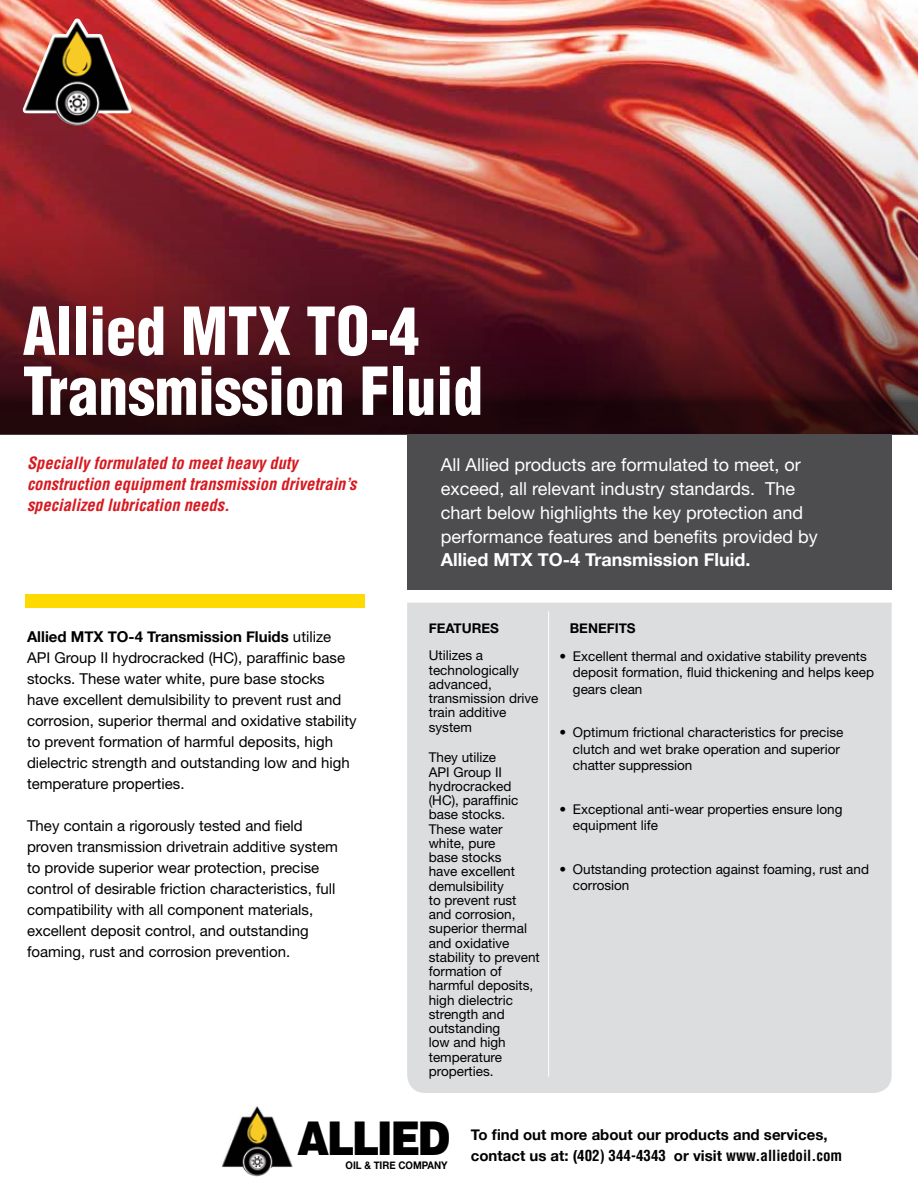
<style>
.page{position:relative;width:918px;height:1188px;background:#fff}
.page>*{position:absolute;margin:0;border:0;box-sizing:border-box;transform-origin:0 0}
.t1{font:900 condensed 64.5px/60px "Helvetica";color:#fff;scale:.93 1}
.t2{font:900 46.5px "Helvetica";letter-spacing:-.06em;color:#000;scale:.89 1}
.t3{font:18px/24px "Helvetica Neue";color:#fff}
.t4{font:700 18px "Helvetica Neue";color:#fff}
.t5{font:italic 700 condensed 16.5px/21px "Helvetica";color:#d71920}
.t6{font:15px/21px "Helvetica Neue";color:#000}
.t7{font:700 condensed 15px "Helvetica";color:#000}
.t8{font:700 15px "Helvetica Neue";color:#000}
.t9{font:13.5px/14.2px "Helvetica Neue";color:#000}
.t10{font:700 13.5px "Helvetica Neue";color:#000}
.t11{font:700 10.5px "Helvetica Neue";color:#000;scale:.92 1}
.s1{font-weight:700}
.s2{font-family:"Helvetica Neue";font-stretch:normal}
</style>
<div class="page">
<div style="left:407px;top:603px;width:485px;height:490px;background:#dcddde"></div>
<img style="left:0;top:0;width:918px;height:434px">
<img style="left:240px;top:1107px;width:16px;height:12px">
<img style="left:51px;top:19px;width:25px;height:20px">
<div style="left:407px;top:434px;width:485px;height:156px;background:#4d4d4f"></div>
<div style="left:26px;top:594px;width:339px;height:14px;background:#ffda00"></div>
<hr style="left:548px;top:611px;width:1px;height:466px;background:#fff">
<h1 class="t1" style="left:23px;top:301px;width:497px">Allied MTX TO-4<br>Transmission Fluid</h1>
<p class="t5" style="left:27px;top:453px;width:331px">Specially formulated to meet heavy duty construction equipment transmission drivetrain’s specialized lubrication needs.</p>
<p class="t6" style="left:27px;top:626px;width:331px"><span class="s1">Allied MTX TO-4 Transmission Fluids</span> utilize API Group II hydrocracked (HC), paraffinic base stocks. These water white, pure base stocks have excellent demulsibility to prevent rust and corrosion, superior thermal and oxidative stability to prevent formation of harmful deposits, high dielectric strength and outstanding low and high temperature properties.</p>
<p class="t6" style="left:27px;top:815px;width:312px">They contain a rigorously tested and field proven transmission drivetrain additive system to provide superior wear protection, precise control of desirable friction characteristics, full compatibility with all component materials, excellent deposit control, and outstanding foaming, rust and corrosion prevention.</p>
<h3 class="t3" style="left:441px;top:452px;width:378px">All Allied products are formulated to meet, or exceed, all relevant industry standards. The chart below highlights the key protection and performance features and benefits provided by</h3>
<h3 class="t4" style="left:441px;top:544px;width:311px">Allied MTX TO-4 Transmission Fluid.</h3>
<p class="t10" style="left:429px;top:616px;width:72px">FEATURES</p>
<p class="t10" style="left:570px;top:616px;width:68px">BENEFITS</p>
<p class="t9" style="left:429px;top:648px;width:111px">Utilizes a technologically advanced, transmission drive train additive system</p>
<p class="t9" style="left:429px;top:750px;width:113px">They utilize<br>API Group II hydrocracked (HC), paraffinic base stocks.<br>These water white, pure<br>base stocks<br>have excellent demulsibility<br>to prevent rust and corrosion, superior thermal and oxidative stability to prevent formation of harmful deposits, high dielectric strength and outstanding<br>low and high temperature properties.</p>
<p class="t9" style="left:573px;top:648px;width:303px;line-height:16.5px;text-indent:-14px">• Excellent thermal and oxidative stability prevents deposit formation, fluid thickening and helps keep gears clean</p>
<p class="t9" style="left:573px;top:724px;width:272px;line-height:16.5px;text-indent:-14px">• Optimum frictional characteristics for precise clutch and wet brake operation and superior chatter suppression</p>
<p class="t9" style="left:573px;top:801px;width:271px;line-height:16.5px;text-indent:-14px">• Exceptional anti-wear properties ensure long equipment life</p>
<p class="t9" style="left:573px;top:861px;width:298px;line-height:16.5px;text-indent:-14px">• Outstanding protection against foaming, rust and corrosion</p>
<h2 class="t2" style="left:297px;top:1107px;width:174px">ALLIED</h2>
<p class="t11" style="left:346px;top:1155px;width:113px">OIL &amp; TIRE COMPANY</p>
<p class="t8" style="left:471px;top:1121px;width:358px">To find out more about our products and services,</p>
<p class="t7" style="left:471px;top:1146px;width:373px"><span class="s2">contact us at: (</span>402) 344-4343 <span class="s2">or visit</span> www.alliedoil.com</p>
</div>
